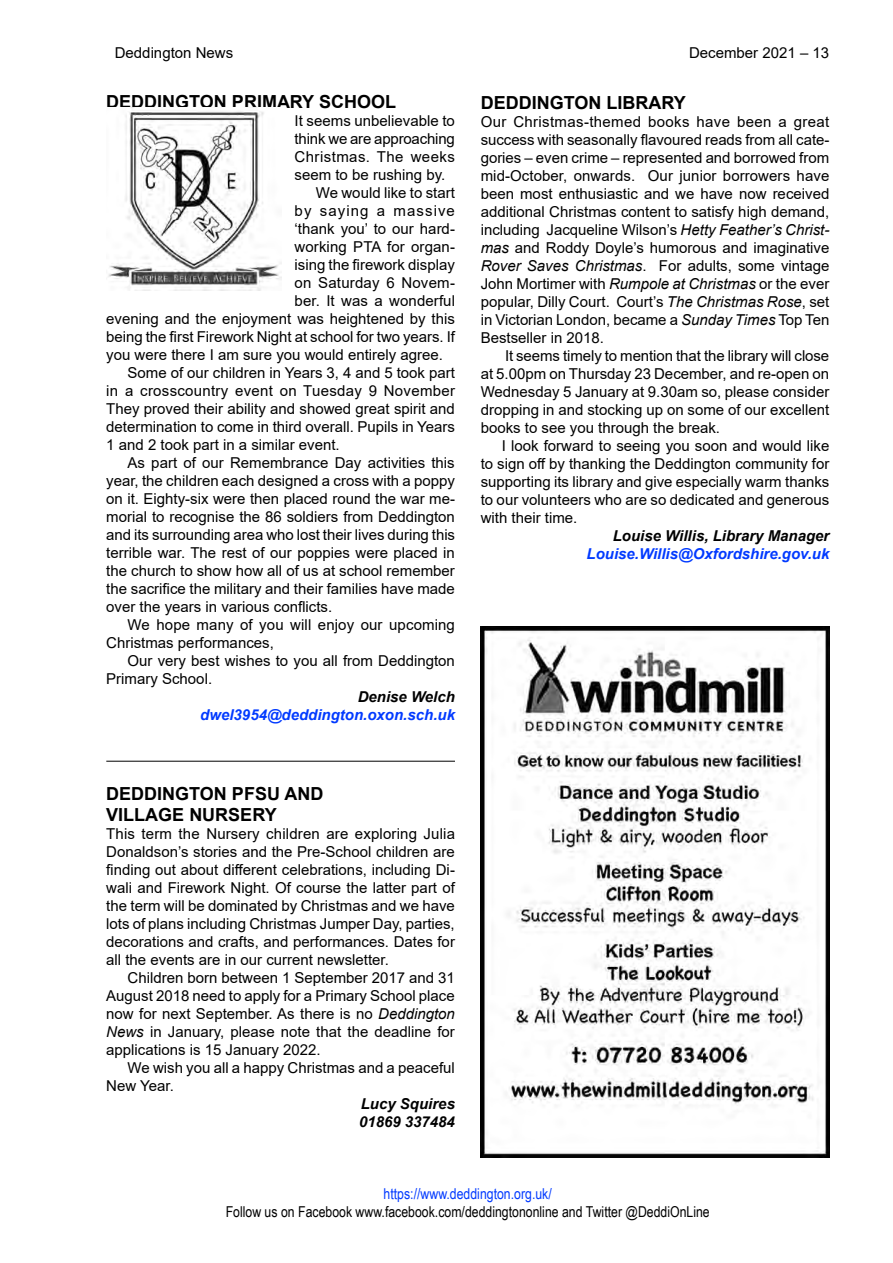
<style>
.page{position:relative;width:893px;height:1263px;background:#fff}
.page>*{position:absolute;margin:0;border:0;box-sizing:border-box;transform-origin:0 0}
.Body_Text{font:700 18px "Arial";color:#000}
.Body_Text-2{font:15px/18px "Arial";color:#000;text-align:justify}
.t1{font:15px "Arial Narrow";color:#000}
.Body_Text-3{font:italic 700 15px "Arial";color:#023aff}
.Body_Text-4{font:italic 700 15px "Arial";color:#000}
.t2{font:15px "Arial Narrow";color:#023aff}
.Body_Text-5{font:15px "Arial";letter-spacing:.07em;color:#000}
.s1{font-style:italic}
</style>
<div class="page">
<img style="left:480px;top:626px;width:349px;height:532px">
<hr style="left:106px;top:761px;width:349px;height:1px;background:#000">
<img style="left:108px;top:111px;width:174px;height:179px">
<p class="Body_Text-2" style="left:115px;top:44px;width:120px">Deddington News</p>
<p class="Body_Text-2" style="left:689px;top:44px;width:142px">December 2021 – 13</p>
<p class="Body_Text" style="left:106px;top:89px;width:291px">DEDDINGTON PRIMARY SCHOOL</p>
<p class="Body_Text-2" style="left:295px;top:111px;width:162px">It seems unbelievable to think we are approaching Christmas. The weeks seem to be rushing by.</p>
<p class="Body_Text-2" style="left:316px;top:183px;width:141px">We would like to start</p>
<p class="Body_Text-5" style="left:295px;top:200px;width:162px">by saying a massive</p>
<p class="Body_Text-2" style="left:295px;top:219px;width:162px">‘thank you’ to our hard-</p>
<p class="Body_Text-2" style="left:295px;top:237px;width:162px">working PTA for organ-</p>
<p class="Body_Text-2" style="left:295px;top:255px;width:162px">ising the firework display</p>
<p class="Body_Text-2" style="left:295px;top:273px;width:162px">on Saturday 6 Novem-</p>
<p class="Body_Text-2" style="left:295px;top:291px;width:162px">ber. It was a wonderful</p>
<p class="Body_Text-2" style="left:106px;top:309px;width:350px">evening and the enjoyment was heightened by this</p>
<p class="Body_Text-2" style="left:106px;top:327px;width:350px">being the first Firework Night at school for two years. If</p>
<p class="Body_Text-2" style="left:106px;top:345px;width:338px">you were there I am sure you would entirely agree.</p>
<p class="Body_Text-2" style="left:106px;top:363px;width:350px;text-indent:21px">Some of our children in Years 3, 4 and 5 took part in a crosscountry event on Tuesday 9 November They proved their ability and showed great spirit and determination to come in third overall. Pupils in Years 1 and 2 took part in a similar event.</p>
<p class="Body_Text-2" style="left:106px;top:453px;width:350px;text-indent:21px">As part of our Remembrance Day activities this year, the children each designed a cross with a poppy on it. Eighty-six were then placed round the war me&shy;morial to recognise the 86 soldiers from Deddington and its surrounding area who lost their lives during this terrible war. The rest of our poppies were placed in the church to show how all of us at school remember the sacrifice the military and their families have made over the years in various conflicts.</p>
<p class="Body_Text-2" style="left:106px;top:615px;width:350px;text-indent:21px">We hope many of you will enjoy our upcoming<br>Christmas performances,</p>
<p class="Body_Text-2" style="left:106px;top:651px;width:350px;text-indent:21px">Our very best wishes to you all from Deddington<br>Primary School.</p>
<p class="Body_Text-4" style="left:358px;top:686px;width:99px">Denise Welch</p>
<p class="Body_Text-3" style="left:200px;top:704px;width:256px">dwel3954@deddington.oxon.sch.uk</p>
<p class="Body_Text" style="left:481px;top:90px;width:207px">DEDDINGTON LIBRARY</p>
<p class="Body_Text-2" style="left:481px;top:112px;width:350px">Our Christmas-themed books have been a great success with seasonally flavoured reads from all cate&shy;gories – even crime – represented and borrowed from mid-October, onwards. Our junior borrowers have been most enthusiastic and we have now received additional Christmas content to satisfy high demand, including Jacqueline Wilson’s <span class="s1">Hetty Feather’s Christ&shy;mas</span> and Roddy Doyle’s humorous and imaginative <span class="s1">Rover Saves Christmas</span>. For adults, some vintage John Mortimer with <span class="s1">Rumpole at Christmas</span> or the ever popular, Dilly Court. Court’s <span class="s1">The Christmas Rose</span>, set in Victorian London, became a <span class="s1">Sunday Times</span> Top Ten Bestseller in 2018.</p>
<p class="Body_Text-2" style="left:481px;top:346px;width:350px;text-indent:24px">It seems timely to mention that the library will close at 5.00pm on Thursday 23 December, and re-open on Wednesday 5 January at 9.30am so, please consider dropping in and stocking up on some of our excellent books to see you through the break.</p>
<p class="Body_Text-2" style="left:481px;top:436px;width:350px;text-indent:21px">I look forward to seeing you soon and would like to sign off by thanking the Deddington community for supporting its library and give especially warm thanks to our volunteers who are so dedicated and generous with their time.</p>
<p class="Body_Text-4" style="left:613px;top:526px;width:218px">Louise Willis, Library Manager</p>
<p class="Body_Text-3" style="left:586px;top:544px;width:244px">Louise.Willis@Oxfordshire.gov.uk</p>
<p class="Body_Text" style="left:106px;top:781px;width:219px">DEDDINGTON PFSU AND</p>
<p class="Body_Text" style="left:106px;top:802px;width:172px">VILLAGE NURSERY</p>
<p class="Body_Text-2" style="left:106px;top:825px;width:350px">This term the Nursery children are exploring Julia Donaldson’s stories and the Pre-School children are finding out about different celebrations, including Di&shy;wali and Firework Night. Of course the latter part of the term will be dominated by Christmas and we have lots of plans including Christmas Jumper Day, parties, decorations and crafts, and performances. Dates for all the events are in our current newsletter.</p>
<p class="Body_Text-2" style="left:106px;top:969px;width:350px;text-indent:21px">Children born between 1 September 2017 and 31<br>August 2018 need to apply for a Primary School place now for next September. As there is no <span class="s1">Deddington News</span> in January, please note that the deadline for applications is 15 January 2022.</p>
<p class="Body_Text-2" style="left:106px;top:1059px;width:350px;text-indent:21px">We wish you all a happy Christmas and a peaceful<br>New Year.</p>
<p class="Body_Text-4" style="left:361px;top:1094px;width:96px">Lucy Squires</p>
<p class="Body_Text-4" style="left:359px;top:1112px;width:97px">01869 337484</p>
<p class="t2" style="left:384px;top:1182px;width:170px">https://www.deddington.org.uk/</p>
<p class="t1" style="left:226px;top:1200px;width:486px">Follow us on Facebook www.facebook.com/deddingtononline and Twitter @DeddiOnLine</p>
</div>
